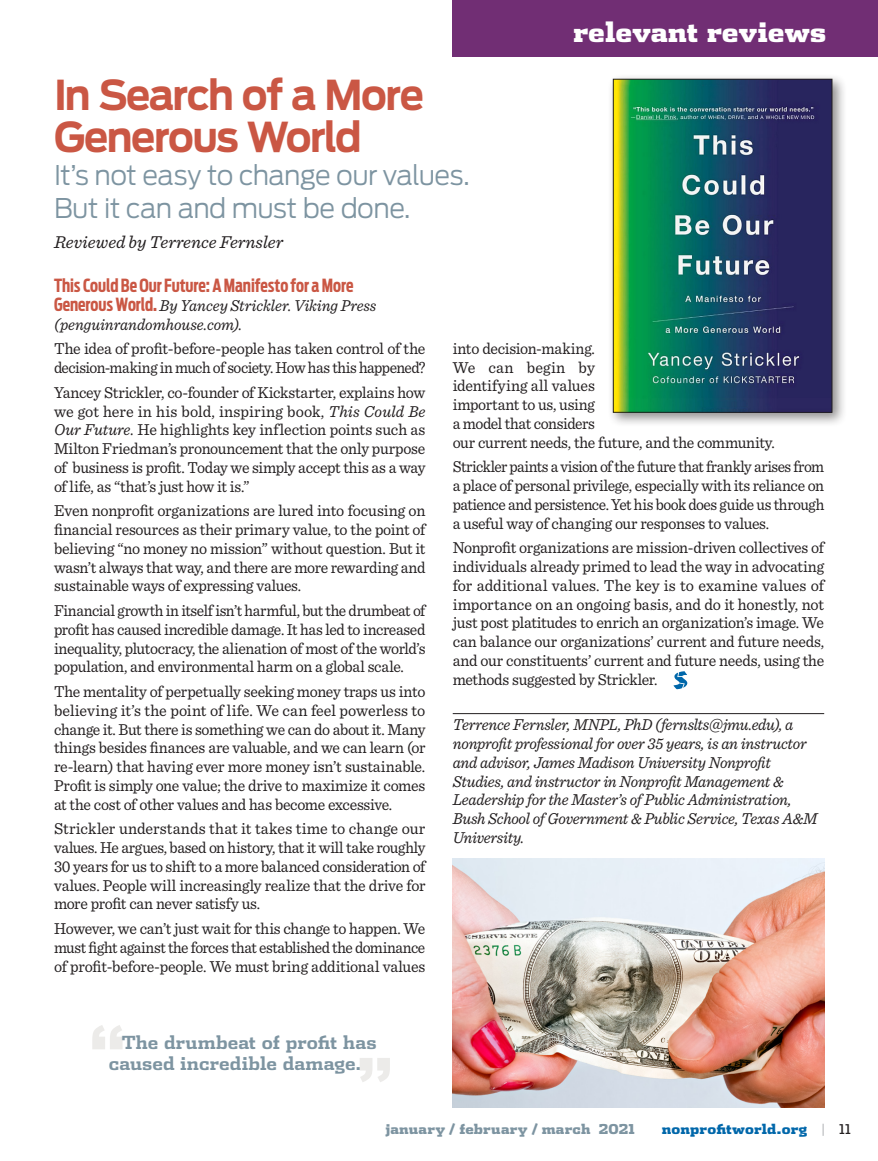
<style>
.page{position:relative;width:878px;height:1161px;background:#fff}
.page>*{position:absolute;margin:0;border:0;box-sizing:border-box;transform-origin:0 0}
.Pull_Quote{font:700 72px "Antenna";color:#ecebe9}
.Reg_Feature_Head{font:700 40.95px/42px "Antenna";letter-spacing:-.04em;color:#ca5744;scale:.95 1}
.Reg_Feature_Subhead{font:300 27px/33px "Antenna";letter-spacing:-.02em;color:#7d94a1}
.Eyebrow_Head{font:900 27px "Dispatch";letter-spacing:-.005em;color:#fff}
.Pull_Quote-2{font:700 18px/21px "Dispatch";color:#7d94a1}
.BookReviewTitle{font:700 18px "Antenna Extra Cond";color:#ca5744}
.Reg_Feature_Credit{font:italic 18px "Sentinel";color:#231f20}
.Feature_Copy{font:16.5px/18.8px "Sentinel";letter-spacing:-.015em;color:#231f20;text-align:justify;scale:.95 1}
.Feature_Copy-2{font:16.5px/18.8px "Sentinel";letter-spacing:-.015em;color:#231f20;scale:.96 1}
.Article_Credit_w__ru{font:italic 16.5px/18.8px "Sentinel";letter-spacing:-.02em;color:#231f20;scale:.95 1}
.Feature_Copy-3{font:16.5px/18.8px "Sentinel";letter-spacing:-.015em;color:#231f20;text-align:justify}
.Feature_Copy-4{font:16.5px/18.8px "Sentinel";letter-spacing:-.015em;color:#231f20;text-align:justify;scale:.94 1}
.Feature_Copy-5{font:16.5px/18.8px "Sentinel";letter-spacing:-.015em;color:#231f20;text-align:justify;scale:.93 1}
.BookReviewTitle-2{font:italic 16.5px/18.8px "Sentinel";color:#231f20;scale:.95 1}
.t1{font:900 13.5px "Dispatch";letter-spacing:.015em;color:#7d94a1}
.t2{font:900 13.5px "Dispatch";letter-spacing:.01em;color:#0067aa}
.s1{font-family:"Antenna Extra Cond";font-weight:700;font-style:normal;font-size:18px;color:#ca5744}
.s2{font-style:italic}
.s3{font-weight:400;color:#bcbdc0}
.s4{font-weight:400;color:#231f20}
</style>
<div class="page">
<div style="left:452px;top:0;width:426px;height:57px;background:#712e74"></div>
<hr style="left:452px;top:713px;width:372px;height:1px;background:#231f20">
<svg style="left:673px;top:671px;width:14px;height:18px"></svg>
<div style="left:607px;top:73px;width:240px;height:355px;background:#231f20;opacity:.5"></div>
<img style="left:615px;top:81px;width:215px;height:330px">
<div style="left:613px;top:79px;width:219px;height:334px;border:1px solid #231f20"></div>
<img style="left:452px;top:859px;width:372px;height:249px">
<p class="Reg_Feature_Head" style="left:54px;top:74px;width:391px">In Search of a More<br>Generous World</p>
<p class="Reg_Feature_Subhead" style="left:54px;top:159px;width:417px">It’s not easy to change our values.<br>But it can and must be done.</p>
<p class="Reg_Feature_Credit" style="left:54px;top:229px;width:231px">Reviewed by Terrence Fernsler</p>
<p class="Eyebrow_Head" style="left:573px;top:13px;width:254px">relevant reviews</p>
<p class="BookReviewTitle" style="left:54px;top:275px;width:301px">This Could Be Our Future: A Manifesto for a More</p>
<p class="BookReviewTitle-2" style="left:54px;top:295px;width:341px"><span class="s1">Generous World.</span> By Yancey Strickler. Viking Press (penguinrandomhouse.com).</p>
<p class="Feature_Copy-2" style="left:54px;top:338px;width:388px">The idea of profit-before-people has taken control of the decision-making in much of society. How has this happened?</p>
<p class="Feature_Copy" style="left:54px;top:382px;width:392px">Yancey Strickler, co-founder of Kickstarter, explains how we got here in his bold, inspiring book, <span class="s2">This Could Be Our Future.</span> He highlights key inflection points such as Milton Friedman’s pronouncement that the only purpose of business is profit. Today we simply accept this as a way of life, as “that’s just how it is.”</p>
<p class="Feature_Copy-2" style="left:54px;top:500px;width:388px;text-align:justify">Even nonprofit organizations are lured into focusing on financial resources as their primary value, to the point of believing “no money no mission” without question. But it wasn’t always that way, and there are more rewarding and sustainable ways of expressing values.</p>
<p class="Feature_Copy-4" style="left:54px;top:600px;width:396px">Financial growth in itself isn’t harmful, but the drumbeat of profit has caused incredible damage. It has led to increased inequality, plutocracy, the alienation of most of the world’s population, and environmental harm on a global scale.</p>
<p class="Feature_Copy" style="left:54px;top:681px;width:392px">The mentality of perpetually seeking money traps us into believing it’s the point of life. We can feel powerless to change it. But there is something we can do about it. Many things besides finances are valuable, and we can learn (or re-learn) that having ever more money isn’t sustainable.<br>Profit is simply one value; the drive to maximize it comes at the cost of other values and has become excessive.</p>
<p class="Feature_Copy-3" style="left:54px;top:818px;width:373px">Strickler understands that it takes time to change our values. He argues, based on history, that it will take roughly 30 years for us to shift to a more balanced consideration of values. People will increasingly realize that the drive for more profit can never satisfy us.</p>
<p class="Feature_Copy" style="left:54px;top:918px;width:392px">However, we can’t just wait for this change to happen. We must fight against the forces that established the dominance of profit-before-people. We must bring additional values</p>
<p class="Pull_Quote" style="left:88px;top:1009px;width:40px">“</p>
<p class="Pull_Quote-2" style="left:109px;top:1031px;width:269px;text-indent:13px">The drumbeat of profit has caused incredible damage.</p>
<p class="Pull_Quote" style="left:356px;top:1042px;width:40px">”</p>
<p class="Feature_Copy" style="left:452px;top:338px;width:340px;text-align:left">into decision-making.<br>We can begin by<br>identifying all values<br>important to us, using<br>a model that considers<br>our current needs, the future, and the community.</p>
<p class="Feature_Copy-5" style="left:452px;top:457px;width:401px">Strickler paints a vision of the future that frankly arises from a place of personal privilege, especially with its reliance on patience and persistence. Yet his book does guide us through a useful way of changing our responses to values.</p>
<p class="Feature_Copy" style="left:452px;top:538px;width:392px">Nonprofit organizations are mission-driven collectives of individuals already primed to lead the way in advocating for additional values. The key is to examine values of importance on an ongoing basis, and do it honestly, not just post platitudes to enrich an organization’s image. We can balance our organizations’ current and future needs, and our constituents’ current and future needs, using the methods suggested by Strickler.</p>
<p class="Article_Credit_w__ru" style="left:452px;top:715px;width:385px">Terrence Fernsler, MNPL, PhD (fernslts@jmu.edu), a nonprofit professional for over 35 years, is an instructor and advisor, James Madison University Nonprofit Studies, and instructor in Nonprofit Management &amp; Leadership for the Master’s of Public Administration, Bush School of Government &amp; Public Service, Texas A&amp;M University.</p>
<p class="t1" style="left:385px;top:1119px;width:251px">january / february / march 2021</p>
<p class="t2" style="left:661px;top:1119px;width:191px">nonprofitworld.org <span class="s3">|</span> <span class="s4">11</span></p>
</div>
